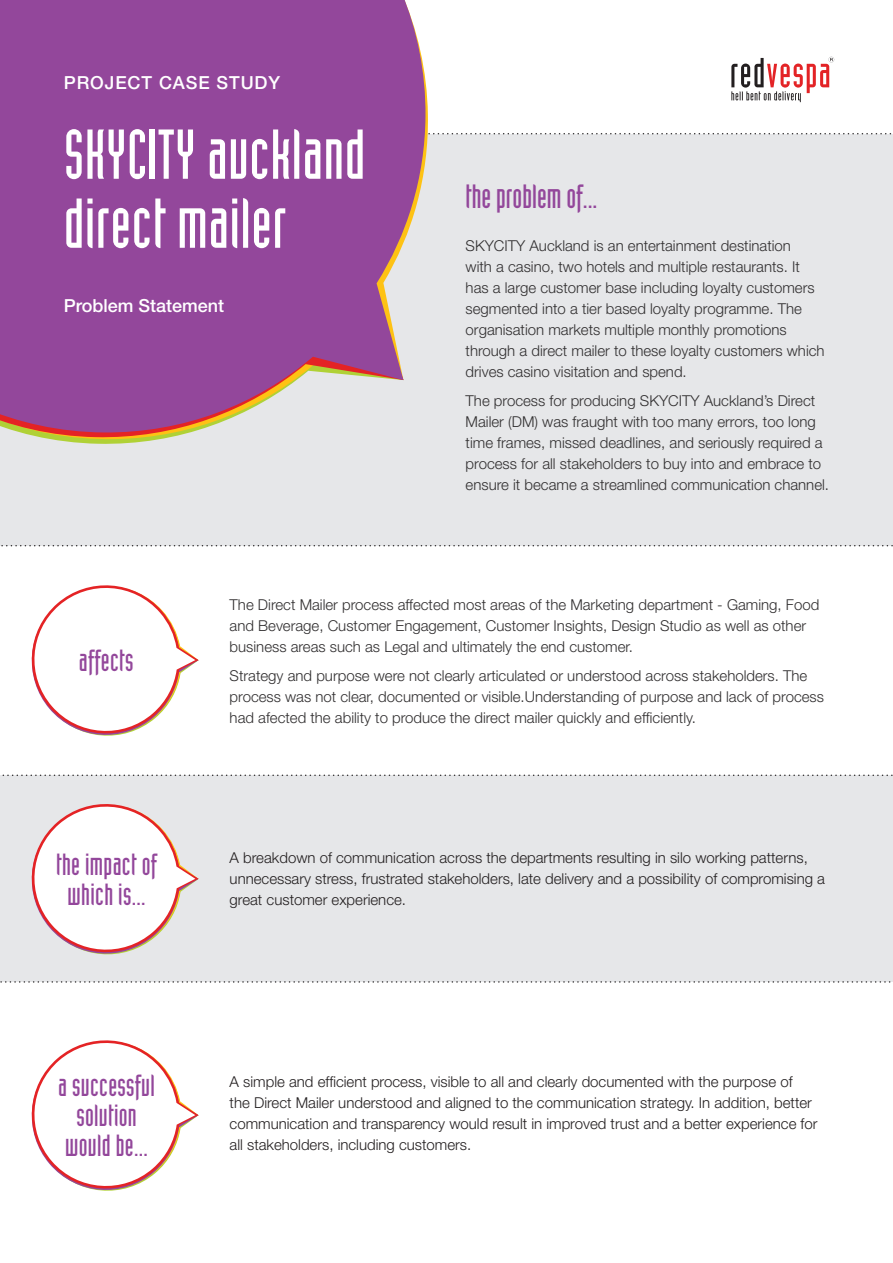
<style>
.page{position:relative;width:893px;height:1263px;background:#fff}
.page>*{position:absolute;margin:0;border:0;box-sizing:border-box;transform-origin:0 0}
.t1{font:69px/69px "Industria LT Std Solid";letter-spacing:.01em;color:#fff}
.t2{font:33px "Industria LT Std Solid";color:#93479b}
.t3{font:30px/30px "Industria LT Std Solid";letter-spacing:.01em;color:#93479b;text-align:center}
.t4{font:500 18px "Helvetica Neue";letter-spacing:.05em;color:#fff}
.t5{font:500 18px "Helvetica Neue";color:#fff}
.t6{font:300 15px/21px "Helvetica Neue";color:#312f30}
.t7{font:300 15px/21px "Helvetica Neue";color:#231f20}
</style>
<div class="page">
<div style="left:0;top:134px;width:893px;height:412px;background:#e6e7e9"></div>
<svg style="left:1px;top:545px;width:892px;height:1px"></svg>
<svg style="left:429px;top:133px;width:463px;height:1px"></svg>
<div style="left:0;top:775px;width:893px;height:207px;background:#e6e7e9"></div>
<svg style="left:0;top:981px;width:891px;height:2px"></svg>
<svg style="left:2px;top:774px;width:891px;height:2px"></svg>
<svg style="left:0;top:0;width:427px;height:433px;background:#9c569f"></svg>
<svg style="left:31px;top:585px;width:167px;height:151px"></svg>
<svg style="left:31px;top:804px;width:167px;height:151px"></svg>
<svg style="left:31px;top:1040px;width:167px;height:151px"></svg>
<svg style="left:731px;top:57px;width:103px;height:45px"></svg>
<p class="t4" style="left:64px;top:71px;width:218px">PROJECT CASE STUDY</p>
<p class="t1" style="left:64px;top:123px;width:303px">SKYCITY auckland direct mailer</p>
<p class="t5" style="left:64px;top:295px;width:162px">Problem Statement</p>
<p class="t2" style="left:466px;top:179px;width:133px">the problem of...</p>
<p class="t6" style="left:466px;top:235px;width:360px">SKYCITY Auckland is an entertainment destination<br>with a casino, two hotels and multiple restaurants. It has a large customer base including loyalty customers segmented into a tier based loyalty programme. The organisation markets multiple monthly promotions through a direct mailer to these loyalty customers which drives casino visitation and spend.</p>
<p class="t6" style="left:466px;top:390px;width:365px">The process for producing SKYCITY Auckland’s Direct Mailer (DM) was fraught with too many errors, too long time frames, missed deadlines, and seriously required a process for all stakeholders to buy into and embrace to ensure it became a streamlined communication channel.</p>
<p class="t3" style="left:79px;top:647px;width:56px">affects</p>
<p class="t3" style="left:56px;top:850px;width:102px">the impact of which is...</p>
<p class="t3" style="left:58px;top:1072px;width:98px">a successful solution would be...</p>
<p class="t6" style="left:230px;top:593px;width:591px">The Direct Mailer process affected most areas of the Marketing department - Gaming, Food and Beverage, Customer Engagement, Customer Insights, Design Studio as well as other business areas such as Legal and ultimately the end customer.</p>
<p class="t6" style="left:230px;top:665px;width:596px">Strategy and purpose were not clearly articulated or understood across stakeholders. The process was not clear, documented or visible.Understanding of purpose and lack of process had afected the ability to produce the direct mailer quickly and efficiently.</p>
<p class="t7" style="left:230px;top:847px;width:597px">A breakdown of communication across the departments resulting in silo working patterns, unnecessary stress, frustrated stakeholders, late delivery and a possibility of compromising a great customer experience.</p>
<p class="t7" style="left:230px;top:1070px;width:589px">A simple and efficient process, visible to all and clearly documented with the purpose of<br>the Direct Mailer understood and aligned to the communication strategy. In addition, better communication and transparency would result in improved trust and a better experience for all stakeholders, including customers.</p>
</div>
